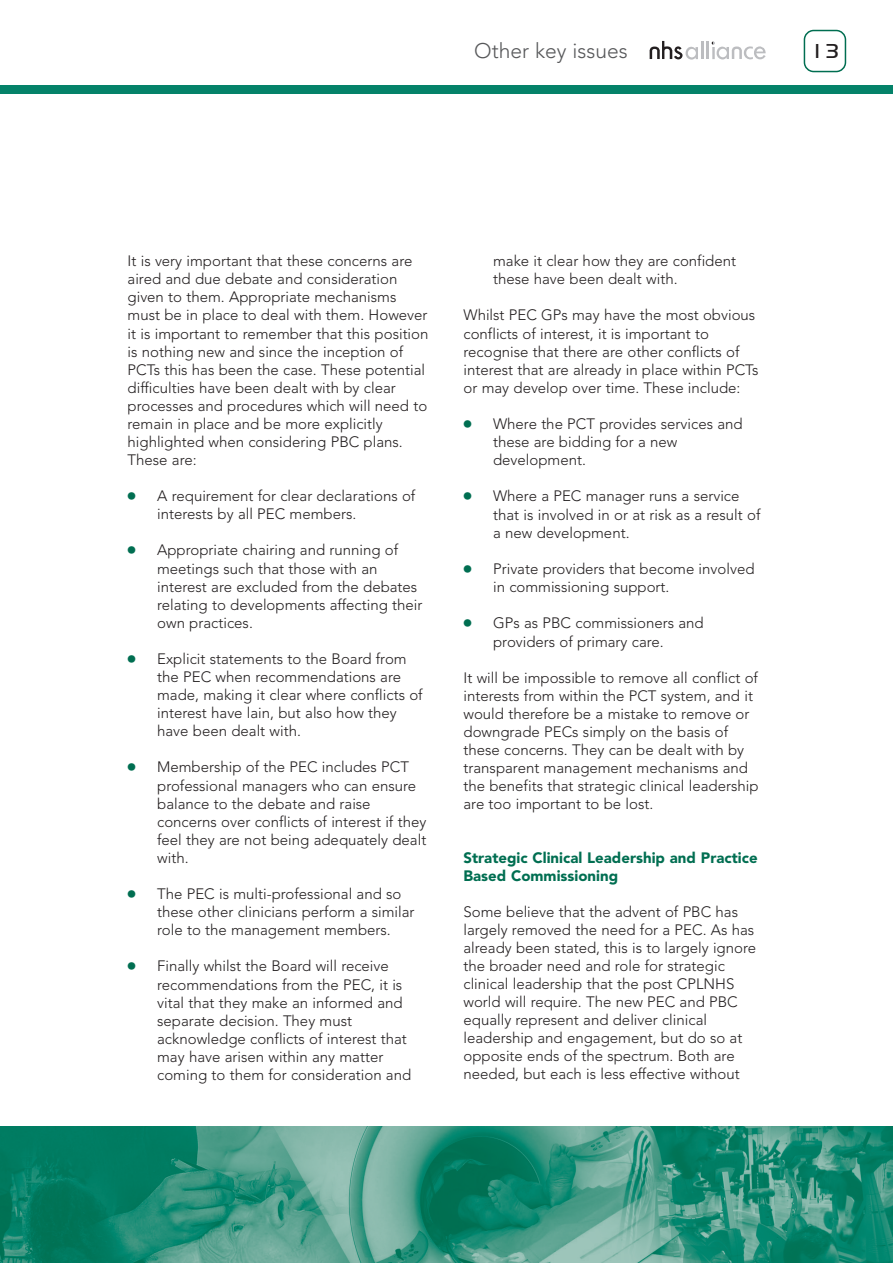
<style>
.page{position:relative;width:893px;height:1263px;background:#fff}
.page>*{position:absolute;margin:0;border:0;box-sizing:border-box;transform-origin:0 0}
.t1{font:300 21px "Avenir";color:#57585a}
.t2{font:300 21px "Handel Gothic";color:#231f20}
.t3{font:300 15px/18px "Avenir";color:#231f20}
.t4{font:900 15px/18px "Avenir";color:#006e51}
.s1{font-family:"Universal Newswith Comm Pi";font-weight:400;color:#006e51}
</style>
<div class="page">
<img style="left:0;top:1127px;width:893px;height:136px">
<div style="left:0;top:85px;width:893px;height:9px;background:#048269"></div>
<svg style="left:804px;top:30px;width:42px;height:42px"></svg>
<hr style="left:706px;top:41px;width:3px;height:18px;background:#bcbdc0">
<svg style="left:650px;top:41px;width:53px;height:19px"></svg>
<svg style="left:712px;top:41px;width:54px;height:18px"></svg>
<h1 class="t1" style="left:474px;top:42px;width:155px">Other key issues</h1>
<h1 class="t2" style="left:810px;top:38px;width:31px">13</h1>
<p class="t3" style="left:128px;top:253px;width:302px">It is very important that these concerns are aired and due debate and consideration given to them. Appropriate mechanisms must be in place to deal with them. However it is important to remember that this position is nothing new and since the inception of PCTs this has been the case. These potential difficulties have been dealt with by clear processes and procedures which will need to remain in place and be more explicitly highlighted when considering PBC plans.<br>These are:</p>
<p class="t3" style="left:157px;top:487px;width:260px;line-height:18.6px;text-indent:-30px"><span class="s1">●</span> A requirement for clear declarations of interests by all PEC members.</p>
<p class="t3" style="left:157px;top:542px;width:267px;text-indent:-30px"><span class="s1">●</span> Appropriate chairing and running of meetings such that those with an interest are excluded from the debates relating to developments affecting their own practices.</p>
<p class="t3" style="left:157px;top:651px;width:267px;text-indent:-30px"><span class="s1">●</span> Explicit statements to the Board from the PEC when recommendations are made, making it clear where conflicts of interest have lain, but also how they have been dealt with.</p>
<p class="t3" style="left:157px;top:759px;width:271px;text-indent:-30px"><span class="s1">●</span> Membership of the PEC includes PCT professional managers who can ensure balance to the debate and raise concerns over conflicts of interest if they feel they are not being adequately dealt with.</p>
<p class="t3" style="left:157px;top:886px;width:259px;text-indent:-30px"><span class="s1">●</span> The PEC is multi-professional and so these other clinicians perform a similar role to the management members.</p>
<p class="t3" style="left:157px;top:958px;width:256px;text-indent:-30px"><span class="s1">●</span> Finally whilst the Board will receive recommendations from the PEC, it is vital that they make an informed and separate decision. They must acknowledge conflicts of interest that may have arisen within any matter coming to them for consideration and</p>
<p class="t3" style="left:493px;top:253px;width:245px">make it clear how they are confident these have been dealt with.</p>
<p class="t3" style="left:463px;top:307px;width:297px">Whilst PEC GPs may have the most obvious conflicts of interest, it is important to recognise that there are other conflicts of interest that are already in place within PCTs or may develop over time. These include:</p>
<p class="t3" style="left:493px;top:415px;width:251px;text-indent:-30px"><span class="s1">●</span> Where the PCT provides services and these are bidding for a new development.</p>
<p class="t3" style="left:493px;top:488px;width:269px;text-indent:-30px"><span class="s1">●</span> Where a PEC manager runs a service that is involved in or at risk as a result of a new development.</p>
<p class="t3" style="left:493px;top:560px;width:263px;line-height:18.6px;text-indent:-30px"><span class="s1">●</span> Private providers that become involved in commissioning support.</p>
<p class="t3" style="left:493px;top:615px;width:212px;line-height:18.6px;text-indent:-30px"><span class="s1">●</span> GPs as PBC commissioners and providers of primary care.</p>
<p class="t3" style="left:463px;top:670px;width:297px">It will be impossible to remove all conflict of interests from within the PCT system, and it would therefore be a mistake to remove or downgrade PECs simply on the basis of these concerns. They can be dealt with by transparent management mechanisms and the benefits that strategic clinical leadership are too important to be lost.</p>
<p class="t4" style="left:463px;top:850px;width:296px">Strategic Clinical Leadership and Practice<br>Based Commissioning</p>
<p class="t3" style="left:463px;top:904px;width:294px">Some believe that the advent of PBC has largely removed the need for a PEC. As has already been stated, this is to largely ignore the broader need and role for strategic clinical leadership that the post CPLNHS world will require. The new PEC and PBC equally represent and deliver clinical leadership and engagement, but do so at opposite ends of the spectrum. Both are needed, but each is less effective without</p>
</div>
